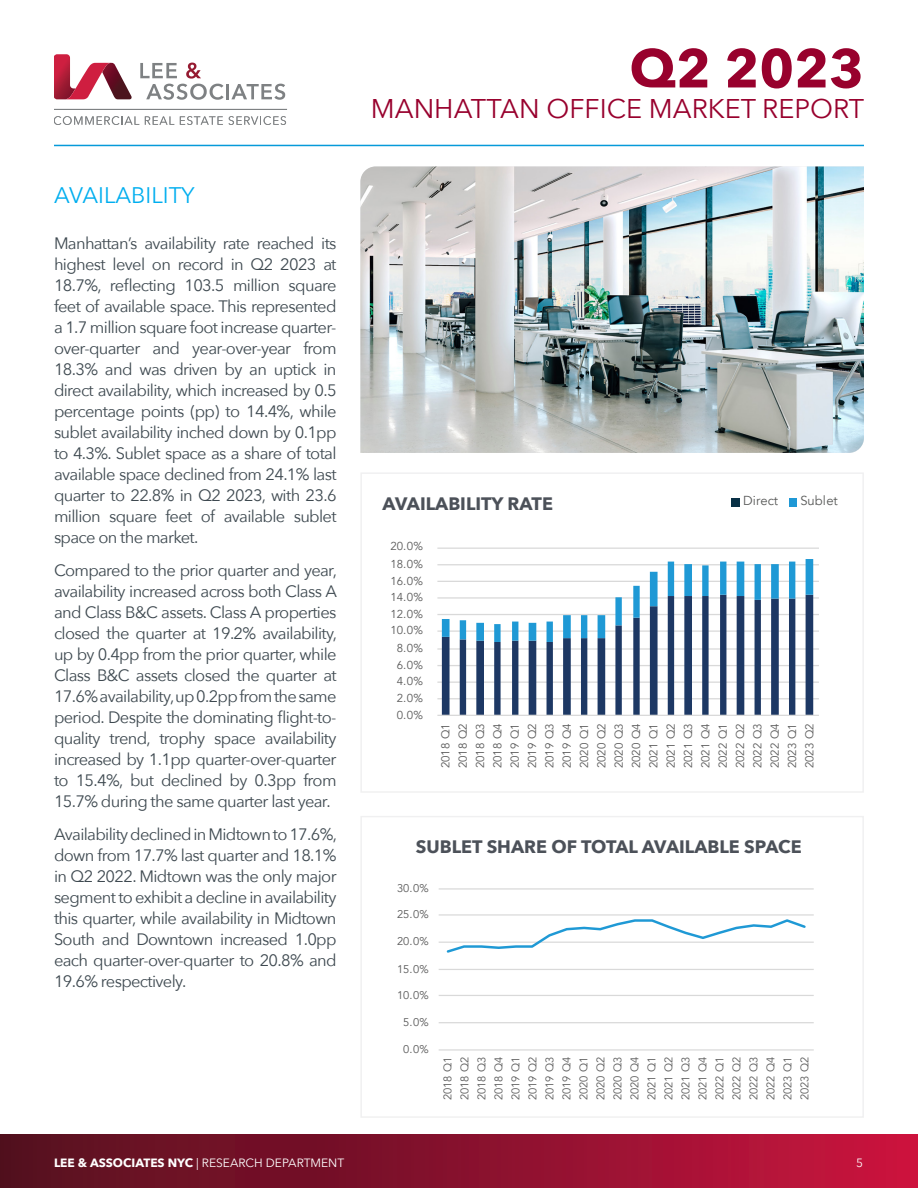
<style>
.page{position:relative;width:918px;height:1188px;background:#fff}
.page>*{position:absolute;margin:0;border:0;box-sizing:border-box;transform-origin:0 0}
.Doc_Title_2{font:700 54px "Avenir Next";color:#98012d}
.Doc_Title_2-2{font:27px "Avenir Next";color:#98012d}
.Body_Copy{font:22.5px "Avenir Next";color:#00aeef}
.t1{font:700 18px "Avenir Next";color:#4c5159}
.Body_Copy-2{font:16.5px/21px "Avenir Next";letter-spacing:-.04em;color:#3e4950;text-align:justify}
.t2{font:13.05px "Avenir";color:#595a59}
.t3{font:12px "Avenir Next";color:#fff}
.t4{font:11.55px/17.4px "Avenir";color:#595959;text-align:justify}
.t5{font:11.1px/17px "Avenir";color:#595959;text-align:justify}
.s1{font-weight:700}
</style>
<div class="page">
<div style="left:0;top:1134px;width:918px;height:54px;background:linear-gradient(to right,#51101e,#c7133e)"></div>
<svg style="left:140px;top:63px;width:84px;height:37px"></svg>
<hr style="left:226px;top:84px;width:3px;height:15px;background:#7e8183">
<svg style="left:231px;top:84px;width:54px;height:16px"></svg>
<svg style="left:54px;top:54px;width:78px;height:45px"></svg>
<hr style="left:54px;top:109px;width:233px;height:1px;background:#7e8183">
<svg style="left:54px;top:116px;width:85px;height:9px"></svg>
<svg style="left:145px;top:116px;width:29px;height:9px"></svg>
<svg style="left:180px;top:116px;width:106px;height:9px"></svg>
<hr style="left:54px;top:145px;width:810px;height:1px;background:#069ad9">
<div style="left:731px;top:498px;width:9px;height:9px;background:#083045"></div>
<div style="left:789px;top:498px;width:7px;height:9px;background:#1f98d5"></div>
<div style="left:360px;top:472px;width:504px;height:321px;border:1px solid #f0f0f1"></div>
<div style="left:360px;top:816px;width:504px;height:302px;border:1px solid #f0f0f1"></div>
<img style="left:360px;top:166px;width:504px;height:287px">
<svg style="left:437px;top:547px;width:382px;height:169px"></svg>
<svg style="left:438px;top:888px;width:376px;height:163px"></svg>
<p class="Doc_Title_2" style="left:630px;top:22px;width:236px">Q2 2023</p>
<p class="Body_Copy" style="left:54px;top:176px;width:142px">AVAILABILITY</p>
<p class="Body_Copy-2" style="left:54px;top:232px;width:284px">Manhattan’s availability rate reached its highest level on record in Q2 2023 at 18.7%, reflecting 103.5 million square feet of available space. This represented a 1.7 million square foot increase quarter&shy;over-quarter and year-over-year from 18.3% and was driven by an uptick in direct availability, which increased by 0.5 percentage points (pp) to 14.4%, while sublet availability inched down by 0.1pp to 4.3%. Sublet space as a share of total available space declined from 24.1% last quarter to 22.8% in Q2 2023, with 23.6 million square feet of available sublet space on the market.</p>
<p class="Body_Copy-2" style="left:54px;top:559px;width:285px">Compared to the prior quarter and year, availability increased across both Class A and Class B&amp;C assets. Class A properties closed the quarter at 19.2% availability, up by 0.4pp from the prior quarter, while Class B&amp;C assets closed the quarter at 17.6% availability, up 0.2pp from the same period. Despite the dominating flight-to&shy;quality trend, trophy space availability increased by 1.1pp quarter-over-quarter to 15.4%, but declined by 0.3pp from 15.7% during the same quarter last year.</p>
<p class="Body_Copy-2" style="left:54px;top:823px;width:285px">Availability declined in Midtown to 17.6%, down from 17.7% last quarter and 18.1% in Q2 2022. Midtown was the only major segment to exhibit a decline in availability this quarter, while availability in Midtown South and Downtown increased 1.0pp each quarter-over-quarter to 20.8% and 19.6% respectively.</p>
<p class="Doc_Title_2-2" style="left:371px;top:85px;width:495px">MANHATTAN OFFICE MARKET REPORT</p>
<p class="t1" style="left:383px;top:488px;width:172px">AVAILABILITY RATE</p>
<p class="t2" style="left:743px;top:493px;width:37px">Direct</p>
<p class="t2" style="left:800px;top:493px;width:39px">Sublet</p>
<p class="t4" style="left:390px;top:538px;width:34px">20.0%</p>
<p class="t4" style="left:390px;top:556px;width:34px">18.0%</p>
<p class="t4" style="left:390px;top:572px;width:34px">16.0%</p>
<p class="t4" style="left:390px;top:589px;width:34px">14.0%</p>
<p class="t4" style="left:390px;top:605px;width:34px">12.0%</p>
<p class="t4" style="left:390px;top:622px;width:34px">10.0%</p>
<p class="t4" style="left:397px;top:640px;width:28px">8.0%</p>
<p class="t4" style="left:397px;top:656px;width:28px">6.0%</p>
<p class="t4" style="left:397px;top:673px;width:28px">4.0%</p>
<p class="t4" style="left:397px;top:689px;width:28px">2.0%</p>
<p class="t4" style="left:397px;top:706px;width:28px">0.0%</p>
<p class="t4" style="left:437px;top:768px;width:46px;rotate:-90deg">2018 Q1<br>2018 Q2<br>2018 Q3<br>2018 Q4<br>2019 Q1<br>2019 Q2<br>2019 Q3<br>2019 Q4<br>2020 Q1<br>2020 Q2<br>2020 Q3<br>2020 Q4<br>2021 Q1<br>2021 Q2<br>2021 Q3<br>2021 Q4<br>2022 Q1<br>2022 Q2<br>2022 Q3<br>2022 Q4<br>2023 Q1<br>2023 Q2</p>
<p class="t1" style="left:416px;top:831px;width:387px">SUBLET SHARE OF TOTAL AVAILABLE SPACE</p>
<p class="t5" style="left:397px;top:880px;width:33px">30.0%</p>
<p class="t5" style="left:397px;top:906px;width:33px">25.0%</p>
<p class="t5" style="left:397px;top:933px;width:33px">20.0%</p>
<p class="t5" style="left:397px;top:960px;width:33px">15.0%</p>
<p class="t5" style="left:397px;top:986px;width:33px">10.0%</p>
<p class="t5" style="left:403px;top:1014px;width:27px">5.0%</p>
<p class="t5" style="left:403px;top:1041px;width:27px">0.0%</p>
<p class="t5" style="left:439px;top:1100px;width:45px;rotate:-90deg">2018 Q1<br>2018 Q2<br>2018 Q3<br>2018 Q4<br>2019 Q1<br>2019 Q2<br>2019 Q3<br>2019 Q4<br>2020 Q1<br>2020 Q2<br>2020 Q3<br>2020 Q4<br>2021 Q1<br>2021 Q2<br>2021 Q3<br>2021 Q4<br>2022 Q1<br>2022 Q2<br>2022 Q3<br>2022 Q4<br>2023 Q1<br>2023 Q2</p>
<p class="t3" style="left:54px;top:1153px;width:292px"><span class="s1">LEE &amp; ASSOCIATES NYC</span> | RESEARCH DEPARTMENT</p>
<p class="t3" style="left:856px;top:1153px;width:8px">5</p>
</div>
